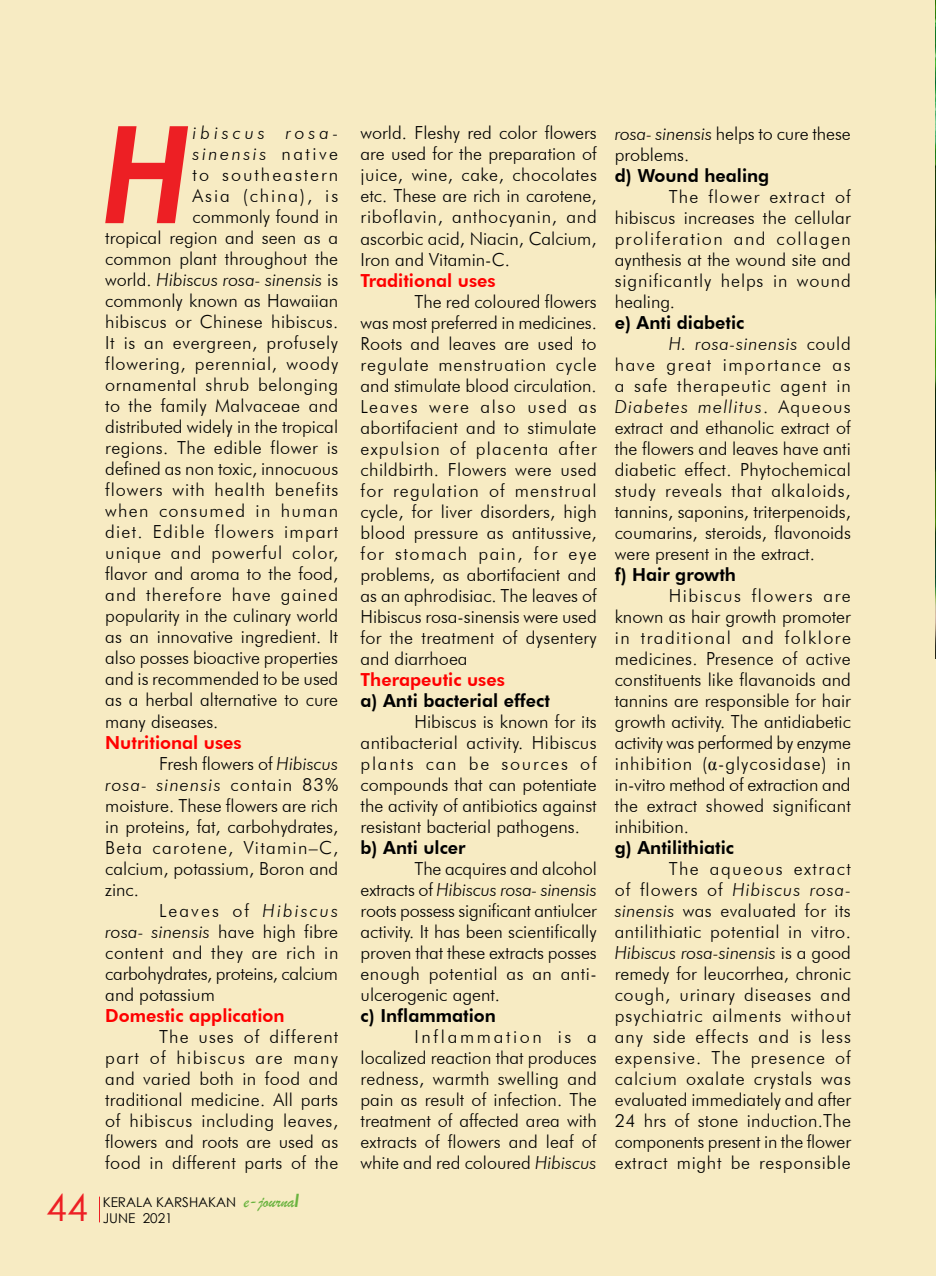
<style>
.page{position:relative;width:936px;height:1276px;background:#fff}
.page>*{position:absolute;margin:0;border:0;box-sizing:border-box;transform-origin:0 0}
.t1{font:italic 700 135px "Century Gothic";color:#ed1f24}
.t2{font:37.5px "Century Gothic";color:#ed1f24}
.t3{font:300 18px/21px "Futura BT";color:#000;text-align:justify}
.t4{font:800 18px "Futura BT";color:#000}
.t5{font:300 18px "Futura BT";letter-spacing:.02em;color:#000}
.t6{font:800 18px "Futura BT";color:#f00}
.t7{font:300 18px "Futura BT";letter-spacing:.045em;color:#000}
.t8{font:300 18px "Futura BT";letter-spacing:.035em;color:#000}
.t9{font:italic 300 18px "Futura BT";letter-spacing:.055em;color:#000}
.t10{font:300 18px "Futura BT";letter-spacing:.055em;color:#000}
.t11{font:italic 300 18px "Futura BT";color:#000}
.t12{font:300 18px "Futura BT";letter-spacing:.11em;color:#000}
.t13{font:italic 300 18px "Futura BT";letter-spacing:.01em;color:#000}
.t14{font:300 18px "Futura BT";letter-spacing:.025em;color:#000}
.t15{font:300 18px "Futura BT";letter-spacing:.05em;color:#000}
.t16{font:300 18px "Futura BT";letter-spacing:.065em;color:#000}
.t17{font:300 18px "Futura BT";letter-spacing:.07em;color:#000}
.t18{font:300 18px "Futura BT";letter-spacing:.03em;color:#000}
.t19{font:300 18px "Futura BT";letter-spacing:.06em;color:#000}
.t20{font:300 18px "Futura BT";letter-spacing:.085em;color:#000}
.t21{font:italic 300 18px "Futura BT";letter-spacing:.035em;color:#000}
.t22{font:300 18px "Futura BT";letter-spacing:.075em;color:#000}
.t23{font:300 18px "Futura BT";letter-spacing:.115em;color:#000}
.t24{font:italic 300 18px "Futura BT";letter-spacing:.135em;color:#000}
.t25{font:italic 300 18px "Futura BT";letter-spacing:.215em;color:#000}
.t26{font:13.5px/16.2px "Century Gothic";color:#000}
.s1{font-style:normal}
.s2{font-style:italic}
.s3{font-family:"Brush Script";font-size:18px;color:#6ab33f}
.s4{font-weight:700;font-style:italic;font-size:18px;color:#6ab33f}
.s5{font-family:"Times New Roman";font-weight:400}
</style>
<div class="page">
<div style="left:0;top:0;width:935px;height:1276px;background:#f7ebc3"></div>
<img style="left:935px;top:0;width:1px;height:658px">
<svg style="left:99px;top:1196px;width:1px;height:26px"></svg>
<h1 class="t1" style="left:101px;top:72px;width:93px">H</h1>
<p class="t25" style="left:192px;top:122px;width:147px">ibiscus rosa-</p>
<p class="t24" style="left:192px;top:143px;width:147px">sinensis <span class="s1">native</span></p>
<p class="t12" style="left:192px;top:164px;width:147px">to southeastern</p>
<p class="t12" style="left:192px;top:185px;width:147px">Asia (china), is</p>
<p class="t3" style="left:192px;top:206px;width:147px">commonly found in</p>
<p class="t3" style="left:105px;top:227px;width:234px">tropical region and seen as a</p>
<p class="t3" style="left:105px;top:248px;width:234px">common plant throughout the</p>
<p class="t11" style="left:105px;top:269px;width:234px"><span class="s1">world.</span> Hibiscus rosa- sinensis <span class="s1">is</span></p>
<p class="t3" style="left:105px;top:290px;width:234px">commonly known as Hawaiian</p>
<p class="t5" style="left:105px;top:311px;width:234px">hibiscus or Chinese hibiscus.</p>
<p class="t8" style="left:105px;top:332px;width:234px">It is an evergreen, profusely</p>
<p class="t7" style="left:105px;top:353px;width:234px">flowering, perennial, woody</p>
<p class="t8" style="left:105px;top:374px;width:234px">ornamental shrub belonging</p>
<p class="t5" style="left:105px;top:395px;width:234px">to the family Malvaceae and</p>
<p class="t3" style="left:105px;top:416px;width:234px">distributed widely in the tropical</p>
<p class="t14" style="left:105px;top:437px;width:234px">regions. The edible flower is</p>
<p class="t3" style="left:105px;top:458px;width:234px">defined as non toxic, innocuous</p>
<p class="t15" style="left:105px;top:479px;width:234px">flowers with health benefits</p>
<p class="t22" style="left:105px;top:500px;width:234px">when consumed in human</p>
<p class="t16" style="left:105px;top:521px;width:234px">diet. Edible flowers impart</p>
<p class="t10" style="left:105px;top:542px;width:234px">unique and powerful color,</p>
<p class="t3" style="left:105px;top:563px;width:234px">flavor and aroma to the food,</p>
<p class="t19" style="left:105px;top:584px;width:234px">and therefore have gained</p>
<p class="t3" style="left:105px;top:605px;width:234px">popularity in the culinary world</p>
<p class="t3" style="left:105px;top:626px;width:234px">as an innovative ingredient. It</p>
<p class="t3" style="left:105px;top:647px;width:234px">also posses bioactive properties</p>
<p class="t3" style="left:105px;top:668px;width:234px">and is recommended to be used</p>
<p class="t3" style="left:105px;top:689px;width:234px">as a herbal alternative to cure</p>
<p class="t3" style="left:105px;top:710px;width:115px">many diseases.</p>
<p class="t6" style="left:105px;top:731px;width:138px">Nutritional uses</p>
<p class="t3" style="left:159px;top:752px;width:180px">Fresh flowers of <span class="s2">Hibiscus</span></p>
<p class="t9" style="left:105px;top:773px;width:234px">rosa- sinensis <span class="s1">contain 83%</span></p>
<p class="t3" style="left:105px;top:794px;width:234px">moisture. These flowers are rich</p>
<p class="t3" style="left:105px;top:815px;width:234px">in proteins, fat, carbohydrates,</p>
<p class="t17" style="left:105px;top:836px;width:234px">Beta carotene, Vitamin–C,</p>
<p class="t3" style="left:105px;top:857px;width:234px">calcium, potassium, Boron and</p>
<p class="t3" style="left:105px;top:878px;width:35px">zinc.</p>
<p class="t23" style="left:159px;top:899px;width:180px">Leaves of <span class="s2">Hibiscus</span></p>
<p class="t13" style="left:105px;top:920px;width:234px">rosa- sinensis <span class="s1">have high fibre</span></p>
<p class="t18" style="left:105px;top:941px;width:234px">content and they are rich in</p>
<p class="t3" style="left:105px;top:962px;width:234px">carbohydrates, proteins, calcium</p>
<p class="t3" style="left:105px;top:983px;width:111px">and potassium</p>
<p class="t6" style="left:105px;top:1004px;width:181px">Domestic application</p>
<p class="t3" style="left:105px;top:1025px;width:234px;text-indent:54px">The uses of different part of hibiscus are many and varied both in food and traditional medicine. All parts of hibiscus including leaves, flowers and roots are used as food in different parts of the</p>
<h2 class="t2" style="left:46px;top:1181px;width:43px">44</h2>
<p class="t26" style="left:103px;top:1193px;width:198px">KERALA KARSHAKAN <span class="s3">e-journa</span><span class="s4">l<br></span>JUNE 2021</p>
<p class="t3" style="left:360px;top:122px;width:238px">world. Fleshy red color flowers are used for the preparation of juice, wine, cake, chocolates etc. These are rich in carotene, riboflavin, anthocyanin, and ascorbic acid, Niacin, Calcium, Iron and Vitamin-C.</p>
<p class="t6" style="left:360px;top:269px;width:137px">Traditional uses</p>
<p class="t3" style="left:360px;top:290px;width:238px;text-indent:54px">The red coloured flowers was most preferred in medicines.<br>Roots and leaves are used to regulate menstruation cycle and stimulate blood circulation.<br>Leaves were also used as abortifacient and to stimulate expulsion of placenta after childbirth. Flowers were used for regulation of menstrual cycle, for liver disorders, high blood pressure as antitussive, for stomach pain, for eye problems, as abortifacient and as an aphrodisiac. The leaves of Hibiscus rosa-sinensis were used for the treatment of dysentery and diarrhoea</p>
<p class="t6" style="left:360px;top:668px;width:146px">Therapeutic uses</p>
<p class="t4" style="left:360px;top:689px;width:191px">a) Anti bacterial effect</p>
<p class="t3" style="left:360px;top:711px;width:238px;text-indent:54px">Hibiscus is known for its antibacterial activity. Hibiscus plants can be sources of compounds that can potentiate the activity of antibiotics against resistant bacterial pathogens.</p>
<p class="t4" style="left:360px;top:836px;width:106px">b) Anti ulcer</p>
<p class="t3" style="left:360px;top:858px;width:238px;text-indent:54px">The acquires and alcohol extracts of <span class="s2">Hibiscus rosa- sinensis </span>roots possess significant antiulcer activity. It has been scientifically proven that these extracts posses enough potential as an anti&shy;ulcerogenic agent.</p>
<p class="t4" style="left:360px;top:1004px;width:137px">c) Inflammation</p>
<p class="t3" style="left:360px;top:1026px;width:238px;text-indent:54px">Inflammation is a localized reaction that produces redness, warmth swelling and pain as result of infection. The treatment of affected area with extracts of flowers and leaf of white and red coloured <span class="s2">Hibiscus</span></p>
<p class="t3" style="left:614px;top:123px;width:238px"><span class="s2">rosa- sinensis</span> helps to cure these problems.</p>
<p class="t4" style="left:614px;top:164px;width:156px">d) Wound healing</p>
<p class="t3" style="left:614px;top:186px;width:238px;text-indent:54px">The flower extract of hibiscus increases the cellular proliferation and collagen aynthesis at the wound site and significantly helps in wound healing.</p>
<p class="t4" style="left:614px;top:311px;width:131px">e) Anti diabetic</p>
<p class="t21" style="left:668px;top:332px;width:183px">H. rosa-sinensis <span class="s1">could</span></p>
<p class="t20" style="left:614px;top:353px;width:237px">have great importance as</p>
<p class="t10" style="left:614px;top:374px;width:238px">a safe therapeutic agent in</p>
<p class="t9" style="left:614px;top:395px;width:237px">Diabetes mellitus<span class="s1">. Aqueous</span></p>
<p class="t3" style="left:614px;top:417px;width:238px">extract and ethanolic extract of</p>
<p class="t3" style="left:614px;top:438px;width:238px">the flowers and leaves have anti</p>
<p class="t5" style="left:614px;top:458px;width:238px">diabetic effect. Phytochemical</p>
<p class="t7" style="left:614px;top:479px;width:237px">study reveals that alkaloids,</p>
<p class="t3" style="left:614px;top:501px;width:238px">tannins, saponins, triterpenoids,</p>
<p class="t3" style="left:614px;top:522px;width:238px">coumarins, steroids, flavonoids</p>
<p class="t3" style="left:614px;top:543px;width:202px">were present in the extract.</p>
<p class="t4" style="left:614px;top:563px;width:123px">f) Hair growth</p>
<p class="t3" style="left:614px;top:585px;width:238px;text-indent:54px">Hibiscus flowers are known as hair growth promoter in traditional and folklore medicines. Presence of active constituents like flavanoids and tannins are responsible for hair growth activity. The antidiabetic activity was performed by enzyme inhibition (<span class="s5">α</span>-glycosidase) in in-vitro method of extraction and the extract showed significant inhibition.</p>
<p class="t4" style="left:614px;top:837px;width:121px">g) Antilithiatic</p>
<p class="t3" style="left:614px;top:858px;width:238px;text-indent:54px">The aqueous extract of flowers of <span class="s2">Hibiscus rosa&shy;sinensis</span> was evaluated for its antilithiatic potential in vitro.<br><span class="s2">Hibiscus rosa-sinensis</span> is a good remedy for leucorrhea, chronic cough, urinary diseases and psychiatric ailments without any side effects and is less expensive. The presence of calcium oxalate crystals was evaluated immediately and after 24 hrs of stone induction.The components present in the flower extract might be responsible</p>
</div>
